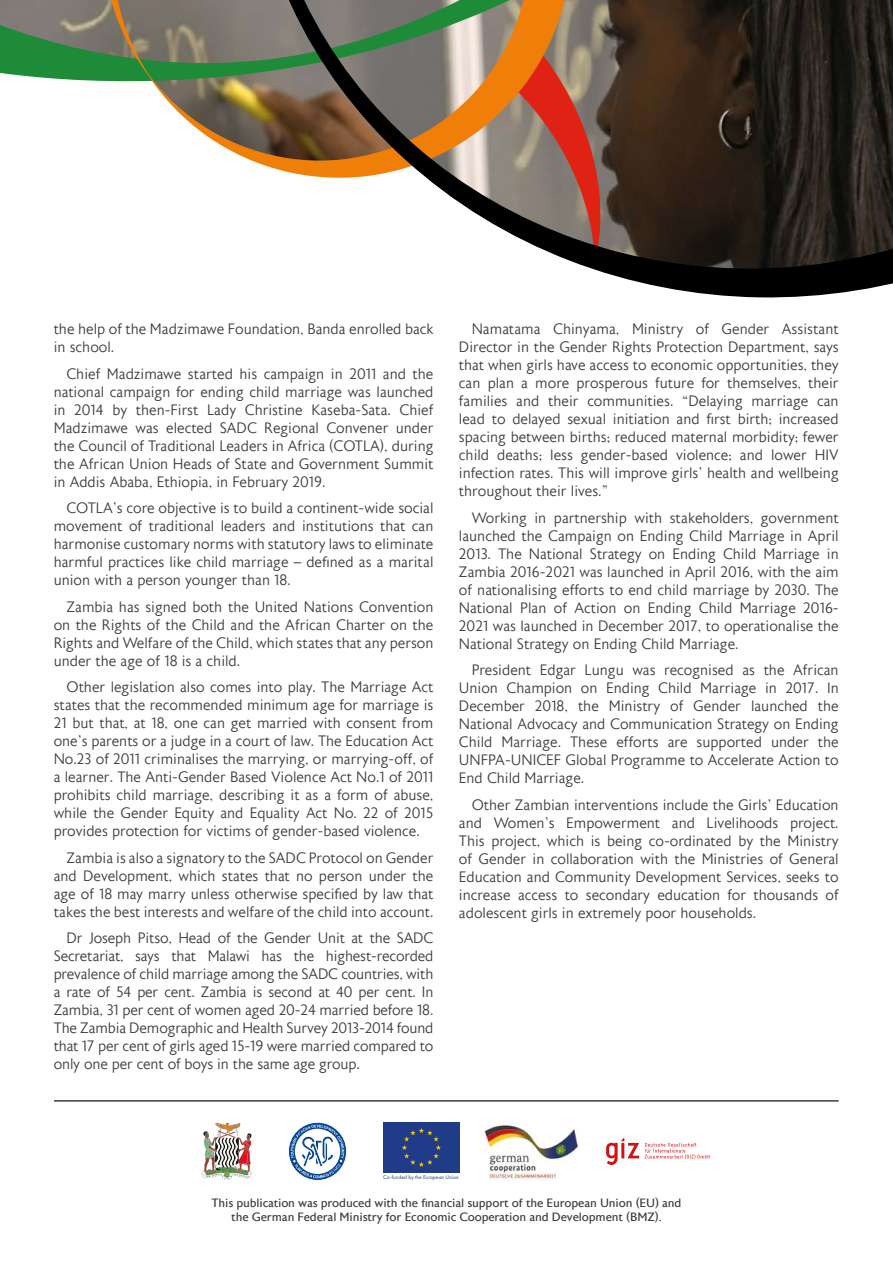
<style>
.page{position:relative;width:893px;height:1263px;background:#fff}
.page>*{position:absolute;margin:0;border:0;box-sizing:border-box;transform-origin:0 0}
.t1{font:300 15px/18px "Astoria Sans W00";color:#3c3c3b;text-align:justify}
.t2{font:12px/14.4px "Astoria Sans W00";letter-spacing:-.01em;color:#3c3c3b;text-align:center}
.t3{font:5.7px "Futura PT";color:#203c89}
</style>
<div class="page">
<svg style="left:0;top:0;width:101px;height:81px;background:#58885e"></svg>
<svg style="left:101px;top:0;width:149px;height:160px"></svg>
<svg style="left:250px;top:0;width:643px;height:298px"></svg>
<hr style="left:54px;top:1100px;width:785px;height:1px;background:#3c3c3b">
<svg style="left:288px;top:1122px;width:59px;height:58px"></svg>
<div style="left:288px;top:1122px;width:59px;height:59px;border:1px solid #fff;border-radius:50%"></div>
<svg style="left:291px;top:1125px;width:53px;height:53px"></svg>
<div style="left:383px;top:1122px;width:76px;height:51px;background:#203c89"></div>
<svg style="left:402px;top:1128px;width:39px;height:39px"></svg>
<svg style="left:202px;top:1122px;width:50px;height:58px"></svg>
<svg style="left:606px;top:1138px;width:33px;height:27px"></svg>
<svg style="left:645px;top:1143px;width:64px;height:16px"></svg>
<img style="left:485px;top:1125px;width:93px;height:56px">
<p class="t1" style="left:54px;top:321px;width:381px">the help of the Madzimawe Foundation, Banda enrolled back in school.</p>
<p class="t1" style="left:54px;top:365px;width:381px;text-indent:13px">Chief Madzimawe started his campaign in 2011 and the national campaign for ending child marriage was launched in 2014 by then-First Lady Christine Kaseba-Sata. Chief Madzimawe was elected SADC Regional Convener under the Council of Traditional Leaders in Africa (COTLA), during the African Union Heads of State and Government Summit in Addis Ababa, Ethiopia, in February 2019.</p>
<p class="t1" style="left:54px;top:500px;width:381px;text-indent:13px">COTLA’s core objective is to build a continent-wide social movement of traditional leaders and institutions that can harmonise customary norms with statutory laws to eliminate harmful practices like child marriage – defined as a marital union with a person younger than 18.</p>
<p class="t1" style="left:54px;top:598px;width:381px;text-indent:13px">Zambia has signed both the United Nations Convention on the Rights of the Child and the African Charter on the Rights and Welfare of the Child, which states that any person under the age of 18 is a child.</p>
<p class="t1" style="left:54px;top:679px;width:381px;text-indent:13px">Other legislation also comes into play. The Marriage Act states that the recommended minimum age for marriage is 21 but that, at 18, one can get married with consent from one’s parents or a judge in a court of law. The Education Act No.23 of 2011 criminalises the marrying, or marrying-off, of a learner. The Anti-Gender Based Violence Act No.1 of 2011 prohibits child marriage, describing it as a form of abuse, while the Gender Equity and Equality Act No. 22 of 2015 provides protection for victims of gender-based violence.</p>
<p class="t1" style="left:54px;top:849px;width:381px;text-indent:13px">Zambia is also a signatory to the SADC Protocol on Gender and Development, which states that no person under the age of 18 may marry unless otherwise specified by law that takes the best interests and welfare of the child into account.</p>
<p class="t1" style="left:54px;top:930px;width:381px;text-indent:13px">Dr Joseph Pitso, Head of the Gender Unit at the SADC Secretariat, says that Malawi has the highest-recorded prevalence of child marriage among the SADC countries, with a rate of 54 per cent. Zambia is second at 40 per cent. In Zambia, 31 per cent of women aged 20-24 married before 18.<br>The Zambia Demographic and Health Survey 2013-2014 found that 17 per cent of girls aged 15-19 were married compared to only one per cent of boys in the same age group.</p>
<p class="t1" style="left:459px;top:321px;width:381px;text-indent:13px">Namatama Chinyama, Ministry of Gender Assistant Director in the Gender Rights Protection Department, says that when girls have access to economic opportunities, they can plan a more prosperous future for themselves, their families and their communities. “Delaying marriage can lead to delayed sexual initiation and first birth; increased spacing between births; reduced maternal morbidity; fewer child deaths; less gender-based violence; and lower HIV infection rates. This will improve girls’ health and wellbeing throughout their lives.”</p>
<p class="t1" style="left:459px;top:509px;width:381px;text-indent:13px">Working in partnership with stakeholders, government launched the Campaign on Ending Child Marriage in April 2013. The National Strategy on Ending Child Marriage in Zambia 2016-2021 was launched in April 2016, with the aim of nationalising efforts to end child marriage by 2030. The National Plan of Action on Ending Child Marriage 2016- 2021 was launched in December 2017, to operationalise the National Strategy on Ending Child Marriage.</p>
<p class="t1" style="left:459px;top:662px;width:381px;text-indent:13px">President Edgar Lungu was recognised as the African Union Champion on Ending Child Marriage in 2017. In December 2018, the Ministry of Gender launched the National Advocacy and Communication Strategy on Ending Child Marriage. These efforts are supported under the UNFPA-UNICEF Global Programme to Accelerate Action to End Child Marriage.</p>
<p class="t1" style="left:459px;top:796px;width:381px;text-indent:13px">Other Zambian interventions include the Girls’ Education and Women’s Empowerment and Livelihoods project.<br>This project, which is being co-ordinated by the Ministry of Gender in collaboration with the Ministries of General Education and Community Development Services, seeks to increase access to secondary education for thousands of adolescent girls in extremely poor households.</p>
<p class="t3" style="left:383px;top:1174px;width:77px">Co-funded by the European Union</p>
<p class="t2" style="left:211px;top:1196px;width:472px">This publication was produced with the financial support of the European Union (EU) and the German Federal Ministry for Economic Cooperation and Development (BMZ).</p>
</div>
